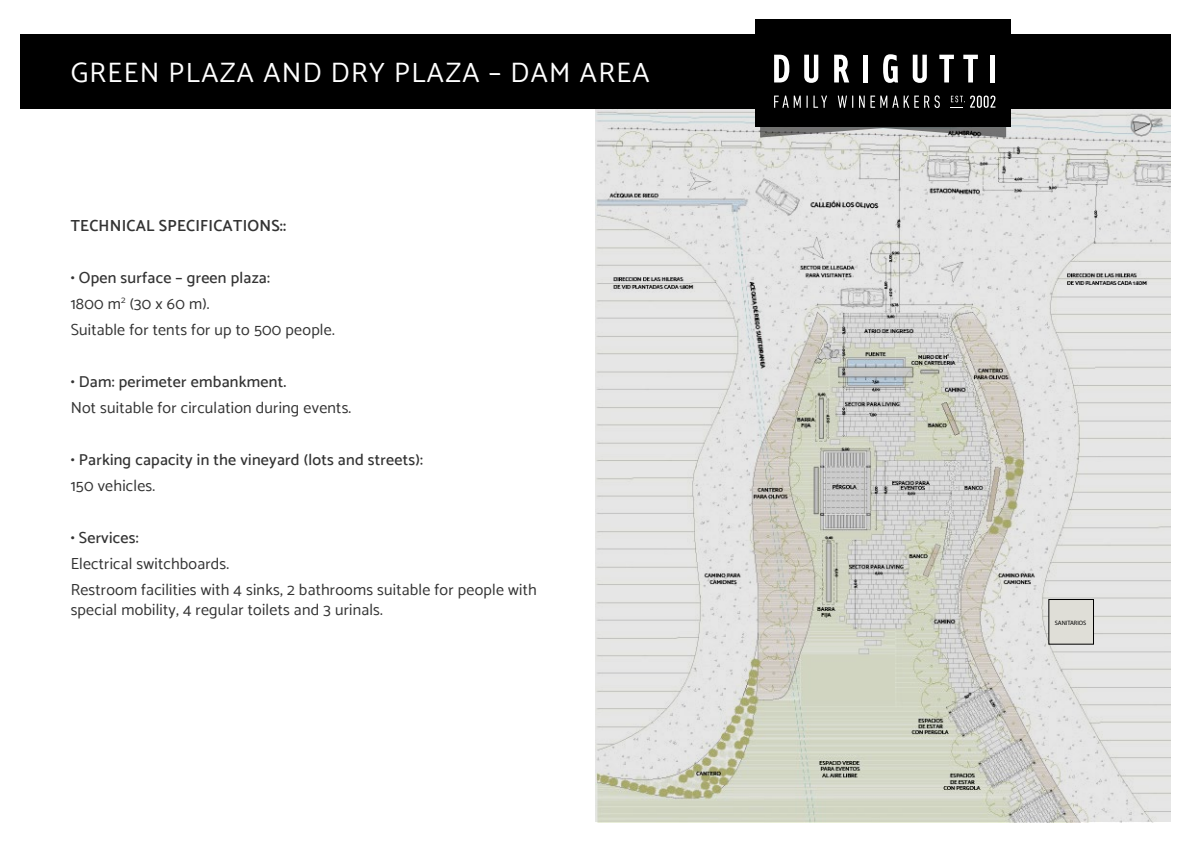
<style>
.page{position:relative;width:1191px;height:842px;background:#fff}
.page>*{position:absolute;margin:0;border:0;box-sizing:border-box;transform-origin:0 0}
.t1{font:28px "Catamaran";letter-spacing:.05em;color:#fff}
.t2{font:16px/26px "Catamaran";letter-spacing:.015em;color:#333}
.t3{font:500 16px "Catamaran";letter-spacing:.015em;color:#333}
.t4{font:600 16px "Catamaran";letter-spacing:.015em;color:#333}
.t5{font:6.4px "Myriad Pro";color:#000}
.s1{font-weight:500}
</style>
<div class="page">
<div style="left:20px;top:34px;width:1151px;height:75px;background:#000"></div>
<div style="left:755px;top:20px;width:255px;height:107px;background:#000"></div>
<svg style="left:939px;top:55px;width:15px;height:27px"></svg>
<div style="left:990px;top:55px;width:5px;height:27px;background:#fff"></div>
<svg style="left:912px;top:55px;width:15px;height:28px"></svg>
<svg style="left:963px;top:55px;width:15px;height:27px"></svg>
<svg style="left:834px;top:55px;width:15px;height:27px"></svg>
<svg style="left:883px;top:54px;width:15px;height:29px"></svg>
<svg style="left:804px;top:55px;width:14px;height:28px"></svg>
<div style="left:863px;top:55px;width:5px;height:27px;background:#fff"></div>
<svg style="left:774px;top:55px;width:15px;height:27px"></svg>
<svg style="left:774px;top:96px;width:26px;height:12px"></svg>
<svg style="left:806px;top:96px;width:1px;height:12px"></svg>
<svg style="left:813px;top:96px;width:14px;height:12px"></svg>
<svg style="left:837px;top:96px;width:16px;height:12px"></svg>
<svg style="left:859px;top:96px;width:5px;height:12px"></svg>
<svg style="left:870px;top:95px;width:69px;height:13px"></svg>
<svg style="left:951px;top:96px;width:44px;height:12px"></svg>
<img style="left:595px;top:109px;width:576px;height:713px">
<div style="left:1048px;top:599px;width:46px;height:45px;background:#dfded7;border:1px solid #000"></div>
<h1 class="t1" style="left:71px;top:56px;width:580px">GREEN PLAZA AND DRY PLAZA – DAM AREA</h1>
<p class="t4" style="left:71px;top:216px;width:217px">TECHNICAL SPECIFICATIONS::</p>
<p class="t2" style="left:71px;top:264px;width:265px"><span class="s1">• Open surface – green plaza:<br></span>1800 m<sup>2</sup> (30 x 60 m).<br>Suitable for tents for up to 500 people.</p>
<p class="t3" style="left:71px;top:372px;width:217px">• Dam: perimeter embankment.</p>
<p class="t2" style="left:71px;top:394px;width:282px">Not suitable for circulation during events.</p>
<p class="t3" style="left:71px;top:450px;width:354px">• Parking capacity in the vineyard (lots and streets):</p>
<p class="t2" style="left:71px;top:472px;width:86px">150 vehicles.</p>
<p class="t3" style="left:71px;top:528px;width:69px">• Services:</p>
<p class="t2" style="left:71px;top:550px;width:467px">Electrical switchboards.<br>Restroom facilities with 4 sinks, 2 bathrooms suitable for people with</p>
<p class="t2" style="left:71px;top:596px;width:314px">special mobility, 4 regular toilets and 3 urinals.</p>
<p class="t5" style="left:1054px;top:619px;width:33px">SANITARIOS</p>
</div>
